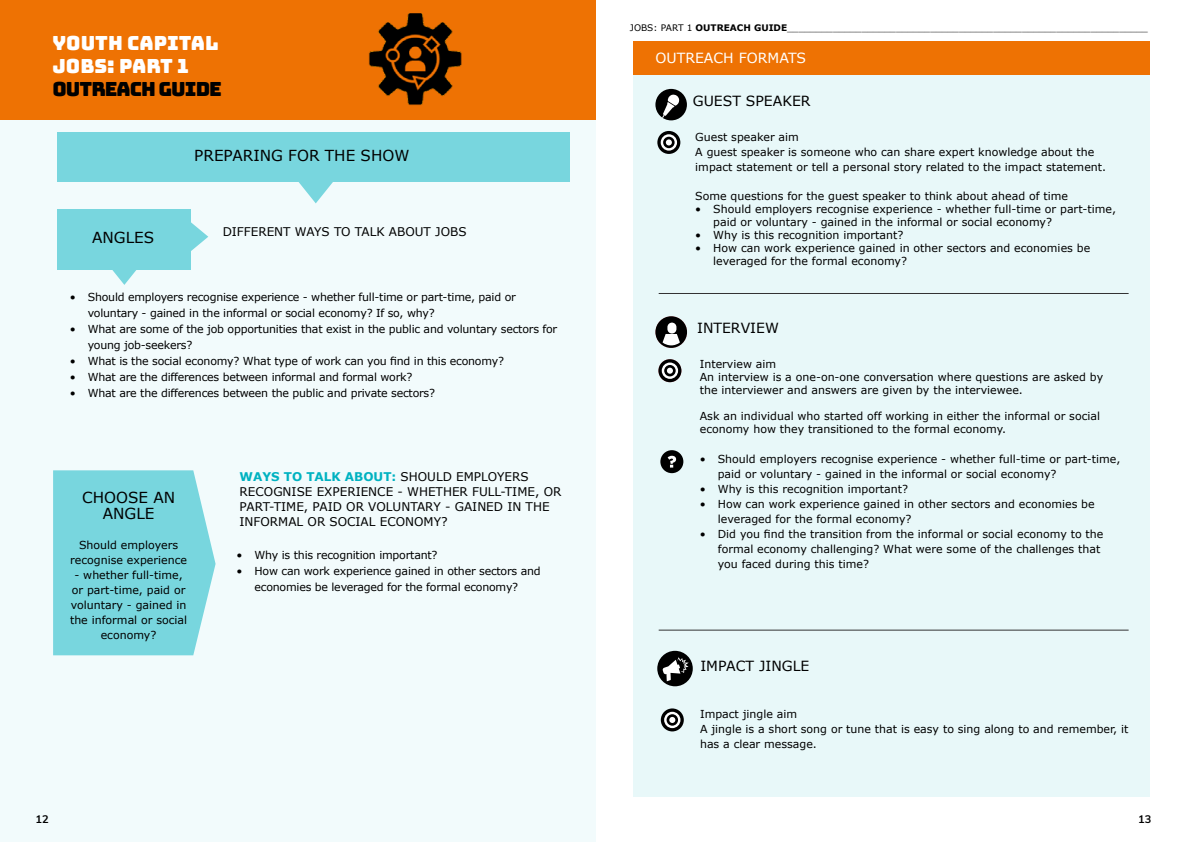
<style>
.page{position:relative;width:1191px;height:842px;background:#fff}
.page>*{position:absolute;margin:0;border:0;box-sizing:border-box;transform-origin:0 0}
.t1{font:19.5px/23px "Bungee";color:#fff}
.t2{font:19.5px "Bungee";letter-spacing:-.05em;color:#000}
.t3{font:15.2px/16.3px "Verdana";color:#000;text-align:center}
.t4{font:14px "Verdana";color:#000}
.t5{font:14px "Verdana";color:#fff}
.t6{font:12px/15px "Verdana";color:#000}
.t7{font:11px/15px "Verdana";color:#000}
.t8{font:11px/16px "Verdana";letter-spacing:-.02em;color:#000}
.t9{font:700 11px "Muli";color:#000}
.t10{font:9px "Verdana";color:#000}
.s1{font-weight:700;color:#00b2c1}
.s2{font-weight:700}
</style>
<div class="page">
<div style="left:0;top:0;width:595px;height:842px;background:#f2fbfc"></div>
<div style="left:0;top:0;width:595px;height:120px;background:#ee7203"></div>
<div style="left:58px;top:210px;width:133px;height:60px;background:#78d6de"></div>
<svg style="left:191px;top:222px;width:17px;height:29px"></svg>
<svg style="left:112px;top:270px;width:24px;height:15px"></svg>
<svg style="left:53px;top:470px;width:162px;height:185px;background:#80d8e0"></svg>
<div style="left:58px;top:132px;width:512px;height:50px;background:#78d6de"></div>
<svg style="left:298px;top:182px;width:35px;height:21px"></svg>
<div style="left:633px;top:74px;width:516px;height:723px;background:#e8f8f9"></div>
<hr style="left:658px;top:293px;width:470px;height:1px;background:#333334">
<div style="left:655px;top:89px;width:32px;height:31px;background:#000;border-radius:50%"></div>
<svg style="left:662px;top:94px;width:17px;height:24px"></svg>
<svg style="left:657px;top:131px;width:23px;height:23px"></svg>
<svg style="left:660px;top:134px;width:17px;height:17px"></svg>
<svg style="left:663px;top:137px;width:11px;height:11px"></svg>
<svg style="left:666px;top:139px;width:6px;height:6px"></svg>
<div style="left:633px;top:41px;width:516px;height:33px;background:#ee7203"></div>
<svg style="left:658px;top:359px;width:23px;height:23px"></svg>
<svg style="left:662px;top:362px;width:16px;height:17px"></svg>
<div style="left:664px;top:365px;width:11px;height:11px;background:#000;border-radius:50%"></div>
<svg style="left:667px;top:368px;width:6px;height:6px"></svg>
<div style="left:655px;top:316px;width:32px;height:32px;background:#000;border-radius:50%"></div>
<svg style="left:662px;top:334px;width:18px;height:11px"></svg>
<div style="left:667px;top:323px;width:9px;height:11px;background:#fff;border-radius:5px"></div>
<div style="left:660px;top:450px;width:23px;height:23px;background:#000;border-radius:50%"></div>
<svg style="left:667px;top:456px;width:9px;height:12px"></svg>
<svg style="left:661px;top:708px;width:23px;height:23px"></svg>
<svg style="left:664px;top:712px;width:16px;height:16px"></svg>
<svg style="left:666px;top:714px;width:12px;height:12px"></svg>
<svg style="left:669px;top:717px;width:6px;height:6px"></svg>
<hr style="left:658px;top:630px;width:470px;height:1px;background:#333334">
<div style="left:657px;top:651px;width:36px;height:35px;background:#000;border-radius:50%"></div>
<svg style="left:662px;top:657px;width:26px;height:24px"></svg>
<img style="left:369px;top:13px;width:93px;height:92px">
<h1 class="t1" style="left:53px;top:32px;width:168px">YOUTH CAPITAL<br>JOBS: PART 1</h1>
<h1 class="t2" style="left:53px;top:78px;width:171px">OUTREACH GUIDE</h1>
<h2 class="t3" style="left:92px;top:230px;width:63px">ANGLES</h2>
<h2 class="t3" style="left:194px;top:147px;width:217px">PREPARING FOR THE SHOW</h2>
<p class="t6" style="left:223px;top:225px;width:245px">DIFFERENT WAYS TO TALK ABOUT JOBS</p>
<p class="t8" style="left:88px;top:289px;width:429px;text-indent:-18px">• Should employers recognise experience - whether full-time or part-time, paid or voluntary - gained in the informal or social economy? If so, why?</p>
<p class="t8" style="left:88px;top:321px;width:471px;text-indent:-18px">• What are some of the job opportunities that exist in the public and voluntary sectors for young job-seekers?</p>
<p class="t8" style="left:70px;top:353px;width:436px">• What is the social economy? What type of work can you find in this economy?</p>
<p class="t8" style="left:70px;top:369px;width:344px">• What are the differences between informal and formal work?</p>
<p class="t8" style="left:70px;top:385px;width:367px">• What are the differences between the public and private sectors?</p>
<h2 class="t3" style="left:82px;top:489px;width:95px">CHOOSE AN<br>ANGLE</h2>
<p class="t7" style="left:70px;top:538px;width:118px;text-align:center">Should employers recognise experience</p>
<p class="t7" style="left:70px;top:568px;width:119px;text-align:center">- whether full-time, or part-time, paid or voluntary - gained in the informal or social economy?</p>
<p class="t6" style="left:239px;top:469px;width:323px"><span class="s1">WAYS TO TALK ABOUT:</span> SHOULD EMPLOYERS RECOGNISE EXPERIENCE - WHETHER FULL-TIME, OR PART-TIME, PAID OR VOLUNTARY - GAINED IN THE INFORMAL OR SOCIAL ECONOMY?</p>
<p class="t8" style="left:237px;top:547px;width:202px">• Why is this recognition important?</p>
<p class="t8" style="left:237px;top:563px;width:306px;text-align:center">• How can work experience gained in other sectors and economies be leveraged for the formal economy?</p>
<p class="t9" style="left:35px;top:810px;width:15px">12</p>
<p class="t10" style="left:630px;top:22px;width:519px">JOBS: PART 1 <span class="s2">OUTREACH GUIDE</span>_______________________________________________________________</p>
<p class="t5" style="left:655px;top:49px;width:152px">OUTREACH FORMATS</p>
<p class="t4" style="left:693px;top:92px;width:119px">GUEST SPEAKER</p>
<p class="t7" style="left:695px;top:130px;width:412px">Guest speaker aim<br>A guest speaker is someone who can share expert knowledge about the impact statement or tell a personal story related to the impact statement.</p>
<p class="t7" style="left:695px;top:189px;width:374px">Some questions for the guest speaker to think about ahead of time</p>
<p class="t7" style="left:713px;top:203px;width:404px;line-height:13px;text-indent:-18px">• Should employers recognise experience - whether full-time or part-time, paid or voluntary - gained in the informal or social economy?</p>
<p class="t7" style="left:695px;top:228px;width:210px">• Why is this recognition important?</p>
<p class="t7" style="left:713px;top:242px;width:378px;line-height:13px;text-indent:-18px">• How can work experience gained in other sectors and economies be leveraged for the formal economy?</p>
<p class="t4" style="left:697px;top:319px;width:83px">INTERVIEW</p>
<p class="t7" style="left:700px;top:358px;width:405px;line-height:13px">Interview aim<br>An interview is a one-on-one conversation where questions are asked by the interviewer and answers are given by the interviewee.</p>
<p class="t7" style="left:700px;top:410px;width:402px;line-height:13px">Ask an individual who started off working in either the informal or social economy how they transitioned to the formal economy.</p>
<p class="t7" style="left:718px;top:452px;width:404px;text-indent:-18px">• Should employers recognise experience - whether full-time or part-time, paid or voluntary - gained in the informal or social economy?</p>
<p class="t7" style="left:700px;top:482px;width:210px">• Why is this recognition important?</p>
<p class="t7" style="left:718px;top:497px;width:378px;text-indent:-18px">• How can work experience gained in other sectors and economies be leveraged for the formal economy?</p>
<p class="t7" style="left:718px;top:527px;width:387px;text-indent:-18px">• Did you find the transition from the informal or social economy to the formal economy challenging? What were some of the challenges that you faced during this time?</p>
<p class="t4" style="left:700px;top:657px;width:110px">IMPACT JINGLE</p>
<p class="t7" style="left:700px;top:707px;width:430px">Impact jingle aim<br>A jingle is a short song or tune that is easy to sing along to and remember, it has a clear message.</p>
<p class="t9" style="left:1138px;top:810px;width:15px">13</p>
</div>
